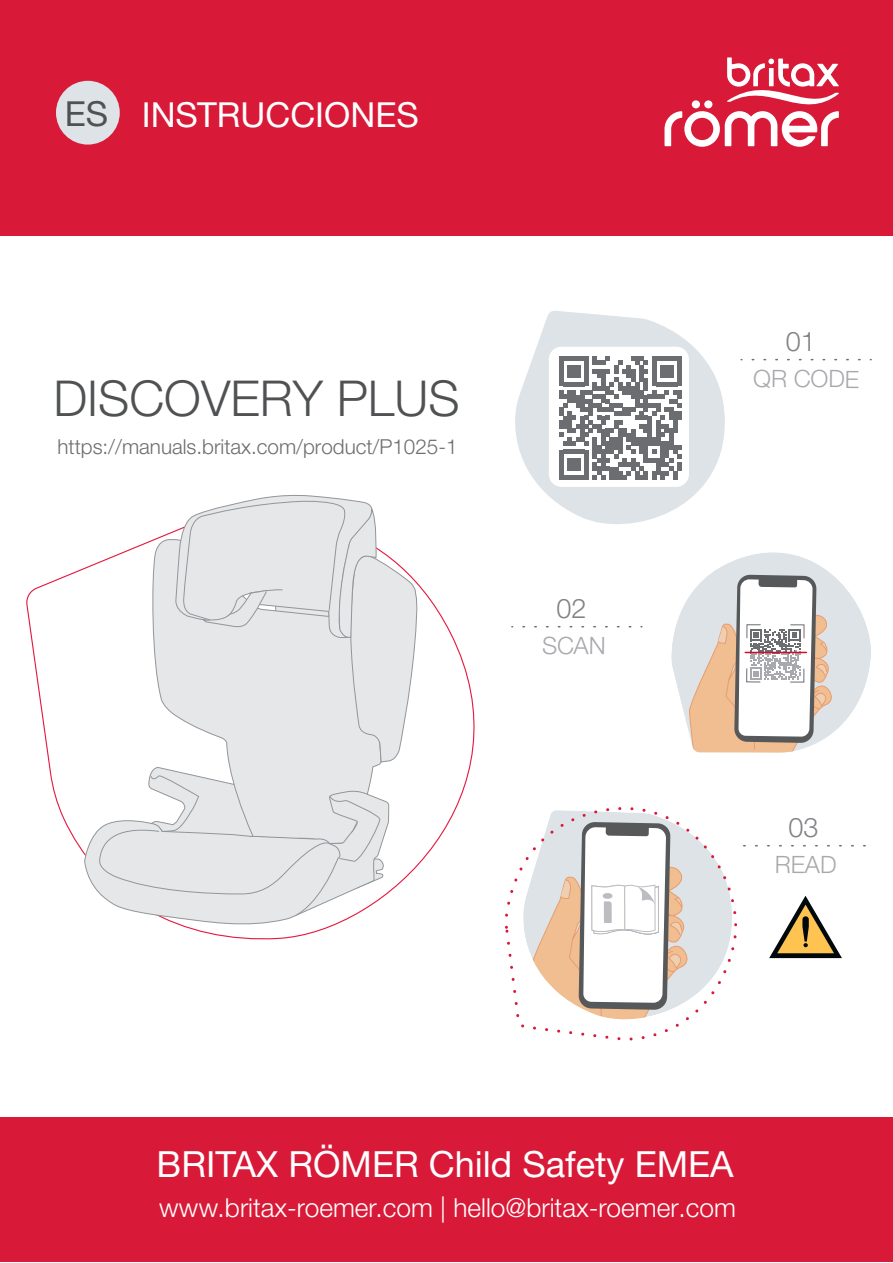
<style>
.page{position:relative;width:893px;height:1263px;background:#fff}
.page>*{position:absolute;margin:0;border:0;box-sizing:border-box;transform-origin:0 0}
.t1{font:300 49.5px "Helvetica Neue LTW1 G";color:#4f5152}
.t2{font:36.15px "Helvetica Neue LTW1 G";color:#fff}
.t3{font:34.5px "Helvetica Neue LTW1 G";color:#fff}
.t4{font:34.5px "Helvetica Neue LTW1 G";color:#4f5153}
.t5{font:300 27px "Helvetica Neue LTW1 G";color:#808285}
.t6{font:300 26.25px "Helvetica Neue LTW1 G";color:#fff}
.t7{font:300 24px "Helvetica Neue LTW1 G";color:#a8a9ad}
.t8{font:300 20.7px "Helvetica Neue LTW1 G";color:#6c6d70}
</style>
<div class="page">
<div style="left:0;top:0;width:893px;height:235px;background:#d91938"></div>
<div style="left:1px;top:1117px;width:892px;height:145px;background:#d91938"></div>
<svg style="left:664px;top:57px;width:175px;height:90px"></svg>
<svg style="left:752px;top:359px;width:119px;height:1px"></svg>
<svg style="left:534px;top:626px;width:108px;height:1px"></svg>
<svg style="left:755px;top:845px;width:111px;height:1px"></svg>
<svg style="left:671px;top:552px;width:200px;height:200px"></svg>
<hr style="left:745px;top:652px;width:61px;height:1px;background:#d30d2b">
<svg style="left:508px;top:807px;width:238px;height:234px"></svg>
<svg style="left:769px;top:895px;width:73px;height:64px"></svg>
<svg style="left:515px;top:311px;width:210px;height:213px;fill:#dde3e6"></svg>
<div style="left:549px;top:347px;width:140px;height:140px;background:#fff;border-radius:13px"></div>
<svg style="left:26px;top:502px;width:507px;height:443px"></svg>
<svg style="left:84px;top:494px;width:336px;height:435px"></svg>
<svg style="left:99px;top:500px;width:282px;height:395px"></svg>
<svg style="left:559px;top:357px;width:123px;height:122px"></svg>
<div style="left:677px;top:462px;width:5px;height:9px;background:#6c6d70"></div>
<div style="left:56px;top:81px;width:64px;height:64px;background:#dde3e6;border-radius:50%"></div>
<p class="t4" style="left:65px;top:92px;width:45px">ES</p>
<p class="t3" style="left:142px;top:93px;width:279px">INSTRUCCIONES</p>
<p class="t1" style="left:53px;top:368px;width:408px">DISCOVERY PLUS</p>
<p class="t8" style="left:58px;top:433px;width:401px">https://manuals.britax.com/product/P1025-1</p>
<p class="t5" style="left:557px;top:592px;width:32px">02</p>
<p class="t7" style="left:542px;top:630px;width:65px;rotate:1deg">SCAN</p>
<p class="t5" style="left:786px;top:325px;width:32px">01</p>
<p class="t7" style="left:754px;top:363px;width:107px;rotate:1deg">QR CODE</p>
<p class="t5" style="left:788px;top:811px;width:32px">03</p>
<p class="t7" style="left:775px;top:850px;width:63px;rotate:1deg">READ</p>
<p class="t2" style="left:157px;top:1142px;width:578px">BRITAX RÖMER Child Safety EMEA</p>
<p class="t6" style="left:159px;top:1191px;width:578px">www.britax-roemer.com | hello@britax-roemer.com</p>
</div>
